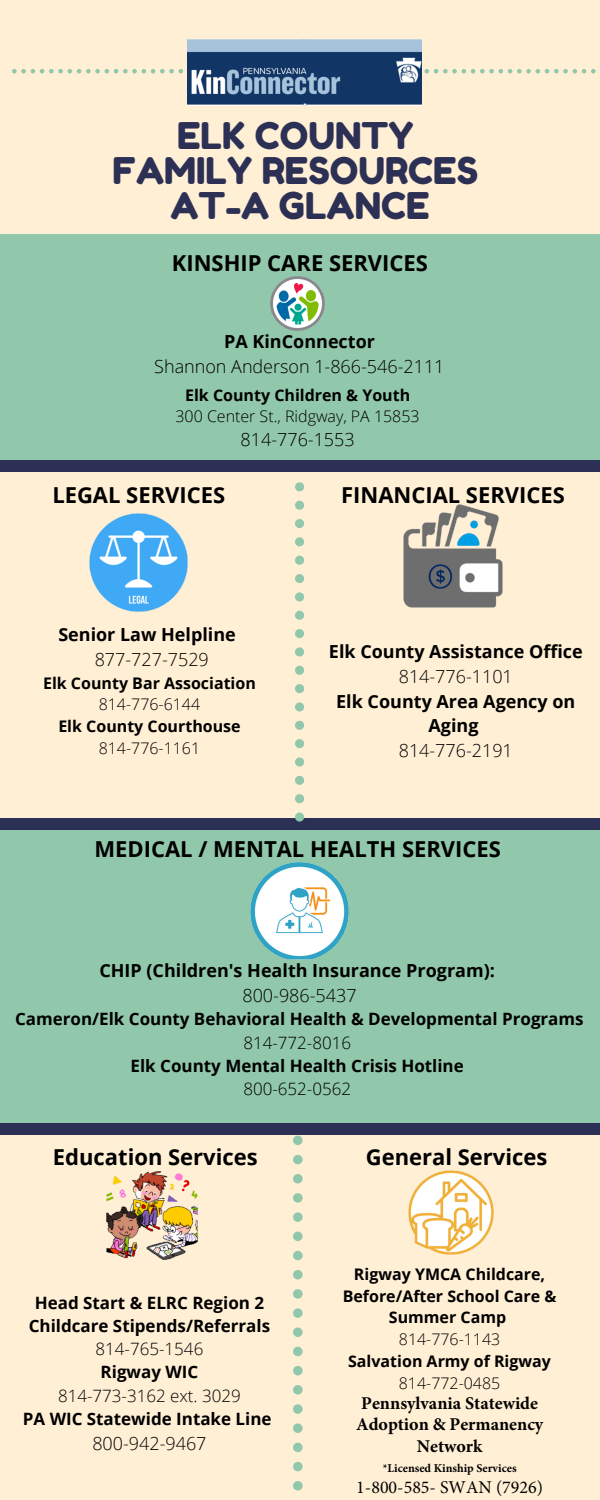
<style>
.page{position:relative;width:600px;height:1500px;background:#fff}
.page>*{position:absolute;margin:0;border:0;box-sizing:border-box;transform-origin:0 0}
.t1{font:36.8px "Fredoka One";color:#2d3055}
.t2{font:700 22px "Open Sans";color:#000}
.t3{font:700 18px/24.8px "Open Sans";color:#000;text-align:center}
.t4{font:300 18px "Open Sans";color:#000}
.t5{font:700 18px/21.6px "Minion Pro";color:#000;text-align:center}
.t6{font:18px "Minion Pro";color:#000}
.t7{font:700 17px/23.2px "Open Sans";color:#000;text-align:center}
.t8{font:300 17px "Open Sans";color:#000}
.t9{font:700 16px/21.8px "Open Sans";color:#000;text-align:center}
.t10{font:300 16px "Open Sans";color:#000}
.t11{font:700 12px "Minion Pro";color:#000}
.s1{font-weight:300}
</style>
<div class="page">
<div style="left:0;top:831px;width:600px;height:292px;background:#91c8ab"></div>
<div style="left:0;top:460px;width:600px;height:12px;background:#2d3055"></div>
<div style="left:0;top:472px;width:600px;height:345px;background:#ffefd5"></div>
<div style="left:0;top:234px;width:600px;height:226px;background:#91c8ab"></div>
<div style="left:0;top:1136px;width:600px;height:364px;background:#ffefd5"></div>
<div style="left:293px;top:1232px;width:10px;height:9px;background:#91c8ab;border-radius:50%"></div>
<div style="left:293px;top:1251px;width:10px;height:9px;background:#91c8ab;border-radius:50%"></div>
<div style="left:293px;top:1212px;width:10px;height:10px;background:#91c8ab;border-radius:50%"></div>
<div style="left:293px;top:1289px;width:10px;height:10px;background:#91c8ab;border-radius:50%"></div>
<svg style="left:293px;top:1136px;width:10px;height:9px"></svg>
<div style="left:293px;top:1308px;width:10px;height:10px;background:#91c8ab;border-radius:50%"></div>
<div style="left:293px;top:1155px;width:10px;height:9px;background:#91c8ab;border-radius:50%"></div>
<div style="left:293px;top:1174px;width:10px;height:10px;background:#91c8ab;border-radius:50%"></div>
<div style="left:293px;top:1193px;width:10px;height:10px;background:#91c8ab;border-radius:50%"></div>
<div style="left:293px;top:1270px;width:10px;height:9px;background:#91c8ab;border-radius:50%"></div>
<div style="left:293px;top:1423px;width:10px;height:10px;background:#91c8ab;border-radius:50%"></div>
<div style="left:293px;top:1443px;width:10px;height:9px;background:#91c8ab;border-radius:50%"></div>
<div style="left:293px;top:1462px;width:10px;height:9px;background:#91c8ab;border-radius:50%"></div>
<div style="left:293px;top:1481px;width:10px;height:10px;background:#91c8ab;border-radius:50%"></div>
<div style="left:293px;top:1404px;width:10px;height:10px;background:#91c8ab;border-radius:50%"></div>
<div style="left:293px;top:1347px;width:10px;height:9px;background:#91c8ab;border-radius:50%"></div>
<div style="left:293px;top:1366px;width:10px;height:9px;background:#91c8ab;border-radius:50%"></div>
<div style="left:293px;top:1327px;width:10px;height:10px;background:#91c8ab;border-radius:50%"></div>
<div style="left:293px;top:1385px;width:10px;height:10px;background:#91c8ab;border-radius:50%"></div>
<div style="left:0;top:0;width:600px;height:234px;background:#ffefd5"></div>
<svg style="left:12px;top:69px;width:171px;height:5px"></svg>
<svg style="left:425px;top:69px;width:171px;height:5px"></svg>
<img style="left:188px;top:40px;width:234px;height:66px">
<img style="left:271px;top:276px;width:54px;height:54px">
<img style="left:90px;top:514px;width:97px;height:97px">
<img style="left:404px;top:505px;width:99px;height:102px">
<div style="left:0;top:818px;width:600px;height:12px;background:#2d3055"></div>
<div style="left:0;top:1123px;width:600px;height:12px;background:#2d3055"></div>
<div style="left:295px;top:574px;width:9px;height:9px;background:#91c8ab;border-radius:50%"></div>
<div style="left:295px;top:592px;width:9px;height:9px;background:#91c8ab;border-radius:50%"></div>
<div style="left:295px;top:556px;width:9px;height:9px;background:#91c8ab;border-radius:50%"></div>
<div style="left:295px;top:629px;width:9px;height:9px;background:#91c8ab;border-radius:50%"></div>
<svg style="left:295px;top:482px;width:9px;height:9px"></svg>
<div style="left:295px;top:647px;width:9px;height:10px;background:#91c8ab;border-radius:50%"></div>
<div style="left:295px;top:501px;width:9px;height:9px;background:#91c8ab;border-radius:50%"></div>
<div style="left:295px;top:519px;width:9px;height:9px;background:#91c8ab;border-radius:50%"></div>
<div style="left:295px;top:537px;width:9px;height:9px;background:#91c8ab;border-radius:50%"></div>
<div style="left:295px;top:611px;width:9px;height:9px;background:#91c8ab;border-radius:50%"></div>
<div style="left:295px;top:757px;width:9px;height:10px;background:#91c8ab;border-radius:50%"></div>
<div style="left:295px;top:776px;width:9px;height:9px;background:#91c8ab;border-radius:50%"></div>
<div style="left:295px;top:794px;width:9px;height:9px;background:#91c8ab;border-radius:50%"></div>
<div style="left:295px;top:812px;width:9px;height:10px;background:#91c8ab;border-radius:50%"></div>
<div style="left:295px;top:739px;width:9px;height:9px;background:#91c8ab;border-radius:50%"></div>
<div style="left:295px;top:684px;width:9px;height:9px;background:#91c8ab;border-radius:50%"></div>
<div style="left:295px;top:702px;width:9px;height:10px;background:#91c8ab;border-radius:50%"></div>
<div style="left:295px;top:666px;width:9px;height:9px;background:#91c8ab;border-radius:50%"></div>
<div style="left:295px;top:721px;width:9px;height:9px;background:#91c8ab;border-radius:50%"></div>
<img style="left:251px;top:863px;width:97px;height:97px">
<img style="left:106px;top:1171px;width:92px;height:89px">
<img style="left:409px;top:1170px;width:84px;height:85px">
<p class="t1" style="left:177px;top:113px;width:238px">ELK COUNTY</p>
<p class="t1" style="left:113px;top:148px;width:367px">FAMILY RESOURCES</p>
<p class="t1" style="left:170px;top:183px;width:261px">AT-A GLANCE</p>
<p class="t2" style="left:172px;top:248px;width:258px">KINSHIP CARE SERVICES</p>
<p class="t3" style="left:224px;top:329px;width:152px">PA KinConnector</p>
<p class="t4" style="left:154px;top:354px;width:292px">Shannon Anderson 1-866-546-2111</p>
<p class="t9" style="left:185px;top:384px;width:227px">Elk County Children &amp; Youth</p>
<p class="t10" style="left:176px;top:405px;width:246px">300 Center St., Ridgway, PA 15853</p>
<p class="t4" style="left:241px;top:427px;width:116px">814-776-1553</p>
<p class="t2" style="left:52px;top:480px;width:174px">LEGAL SERVICES</p>
<p class="t2" style="left:341px;top:480px;width:225px">FINANCIAL SERVICES</p>
<p class="t3" style="left:58px;top:622px;width:179px">Senior Law Helpline</p>
<p class="t4" style="left:95px;top:647px;width:116px">877-727-7529</p>
<p class="t9" style="left:43px;top:671px;width:214px">Elk County Bar Association</p>
<p class="t10" style="left:99px;top:693px;width:103px">814-776-6144</p>
<p class="t9" style="left:58px;top:715px;width:184px">Elk County Courthouse</p>
<p class="t10" style="left:99px;top:737px;width:103px">814-776-1161</p>
<p class="t3" style="left:329px;top:639px;width:255px">Elk County Assistance Office</p>
<p class="t4" style="left:399px;top:664px;width:116px">814-776-1101</p>
<p class="t3" style="left:336px;top:688px;width:241px">Elk County Area Agency on<br>Aging</p>
<p class="t4" style="left:399px;top:738px;width:116px">814-776-2191</p>
<p class="t2" style="left:95px;top:834px;width:408px">MEDICAL / MENTAL HEALTH SERVICES</p>
<p class="t3" style="left:99px;top:958px;width:397px">CHIP (Children's Health Insurance Program):</p>
<p class="t4" style="left:242px;top:983px;width:116px">800-986-5437</p>
<p class="t7" style="left:15px;top:1007px;width:570px">Cameron/Elk County Behavioral Health &amp; Developmental Programs</p>
<p class="t8" style="left:243px;top:1030px;width:109px">814-772-8016</p>
<p class="t7" style="left:131px;top:1054px;width:335px">Elk County Mental Health Crisis Hotline</p>
<p class="t8" style="left:243px;top:1077px;width:109px">800-652-0562</p>
<p class="t2" style="left:53px;top:1142px;width:206px">Education Services</p>
<p class="t2" style="left:366px;top:1142px;width:183px">General Services</p>
<p class="t7" style="left:29px;top:1291px;width:243px">Head Start &amp; ELRC Region 2<br>Childcare Stipends/Referrals</p>
<p class="t8" style="left:96px;top:1337px;width:109px">814-765-1546</p>
<p class="t7" style="left:101px;top:1360px;width:99px">Rigway WIC</p>
<p class="t8" style="left:58px;top:1384px;width:184px">814-773-3162 ext. 3029</p>
<p class="t7" style="left:23px;top:1407px;width:250px">PA WIC Statewide Intake Line</p>
<p class="t4" style="left:92px;top:1430px;width:116px">800-942-9467</p>
<p class="t9" style="left:343px;top:1263px;width:215px">Rigway YMCA Childcare,<br>Before/After School Care &amp;<br>Summer Camp<br><span class="s1">814-776-1143<br></span>Salvation Army of Rigway<br><span class="s1">814-772-0485</span></p>
<p class="t5" style="left:356px;top:1392px;width:189px">Pennsylvania Statewide<br>Adoption &amp; Permanency<br>Network</p>
<p class="t11" style="left:383px;top:1460px;width:135px">*Licensed Kinship Services</p>
<p class="t6" style="left:356px;top:1475px;width:188px">1-800-585- SWAN (7926)</p>
</div>
